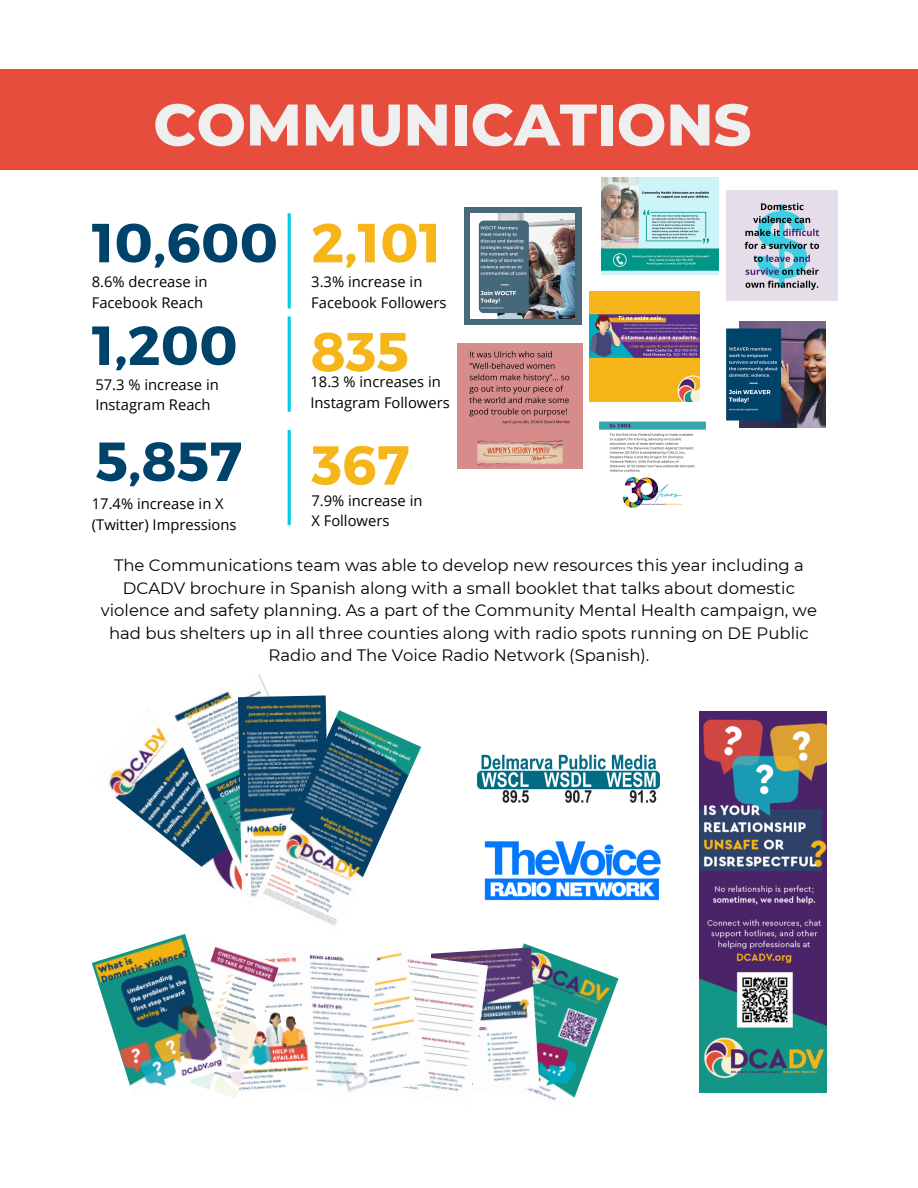
<style>
.page{position:relative;width:918px;height:1188px;background:#fff}
.page>*{position:absolute;margin:0;border:0;box-sizing:border-box;transform-origin:0 0}
.t1{font:800 58.5px "Montserrat";color:#efefef}
.t2{font:700 54.9px "Montserrat";color:#00436a}
.t3{font:700 54.9px "Montserrat";color:#f6b619}
.t4{font:16.5px/22.5px "Montserrat";color:#000;text-align:center}
.t5{font:14.7px/20.5px "Open Sans";color:#000}
</style>
<div class="page">
<div style="left:0;top:69px;width:918px;height:101px;background:#e64d3c"></div>
<img style="left:602px;top:177px;width:117px;height:98px">
<div style="left:464px;top:207px;width:118px;height:118px;background:#48697c"></div>
<img style="left:470px;top:214px;width:105px;height:104px">
<img style="left:457px;top:344px;width:125px;height:125px">
<img style="left:726px;top:321px;width:100px;height:107px">
<img style="left:589px;top:291px;width:110px;height:111px">
<img style="left:727px;top:191px;width:110px;height:110px">
<hr style="left:288px;top:213px;width:3px;height:95px;background:#05cbe4">
<hr style="left:288px;top:316px;width:3px;height:96px;background:#05cbe4">
<hr style="left:288px;top:430px;width:3px;height:95px;background:#05cbe4">
<img style="left:108px;top:709px;width:60px;height:131px">
<img style="left:168px;top:674px;width:101px;height:215px">
<img style="left:238px;top:695px;width:88px;height:202px">
<img style="left:256px;top:710px;width:165px;height:215px">
<img style="left:699px;top:711px;width:127px;height:382px">
<img style="left:522px;top:943px;width:97px;height:158px">
<img style="left:459px;top:947px;width:81px;height:147px">
<img style="left:430px;top:952px;width:58px;height:142px">
<img style="left:377px;top:953px;width:53px;height:137px">
<img style="left:317px;top:955px;width:60px;height:137px">
<img style="left:280px;top:953px;width:37px;height:135px">
<img style="left:227px;top:950px;width:53px;height:148px">
<img style="left:92px;top:934px;width:135px;height:161px">
<img style="left:477px;top:754px;width:183px;height:49px">
<img style="left:484px;top:841px;width:177px;height:60px">
<img style="left:600px;top:421px;width:105px;height:87px">
<p class="t1" style="left:153px;top:89px;width:600px">COMMUNICATIONS</p>
<h2 class="t2" style="left:92px;top:207px;width:188px">10,600</h2>
<p class="t5" style="left:92px;top:271px;width:117px">8.6% decrease in<br>Facebook Reach</p>
<h2 class="t2" style="left:92px;top:310px;width:148px">1,200</h2>
<p class="t5" style="left:95px;top:374px;width:125px">57.3 % increase in<br>Instagram Reach</p>
<h1 class="t2" style="left:95px;top:426px;width:148px">5,857</h1>
<p class="t5" style="left:92px;top:493px;width:146px">17.4% increase in X (Twitter) Impressions</p>
<p class="t3" style="left:311px;top:207px;width:132px">2,101</p>
<p class="t5" style="left:311px;top:271px;width:137px">3.3% increase in<br>Facebook Followers</p>
<h2 class="t3" style="left:310px;top:316px;width:100px">835</h2>
<p class="t5" style="left:310px;top:371px;width:141px">18.3 % increases in<br>Instagram Followers</p>
<h2 class="t3" style="left:311px;top:429px;width:99px">367</h2>
<p class="t5" style="left:311px;top:490px;width:113px">7.9% increase in<br>X Followers</p>
<h2 class="t4" style="left:101px;top:554px;width:718px">The Communications team was able to develop new resources this year including a DCADV brochure in Spanish along with a small booklet that talks about domestic violence and safety planning. As a part of the Community Mental Health campaign, we had bus shelters up in all three counties along with radio spots running on DE Public Radio and The Voice Radio Network (Spanish).</h2>
</div>
